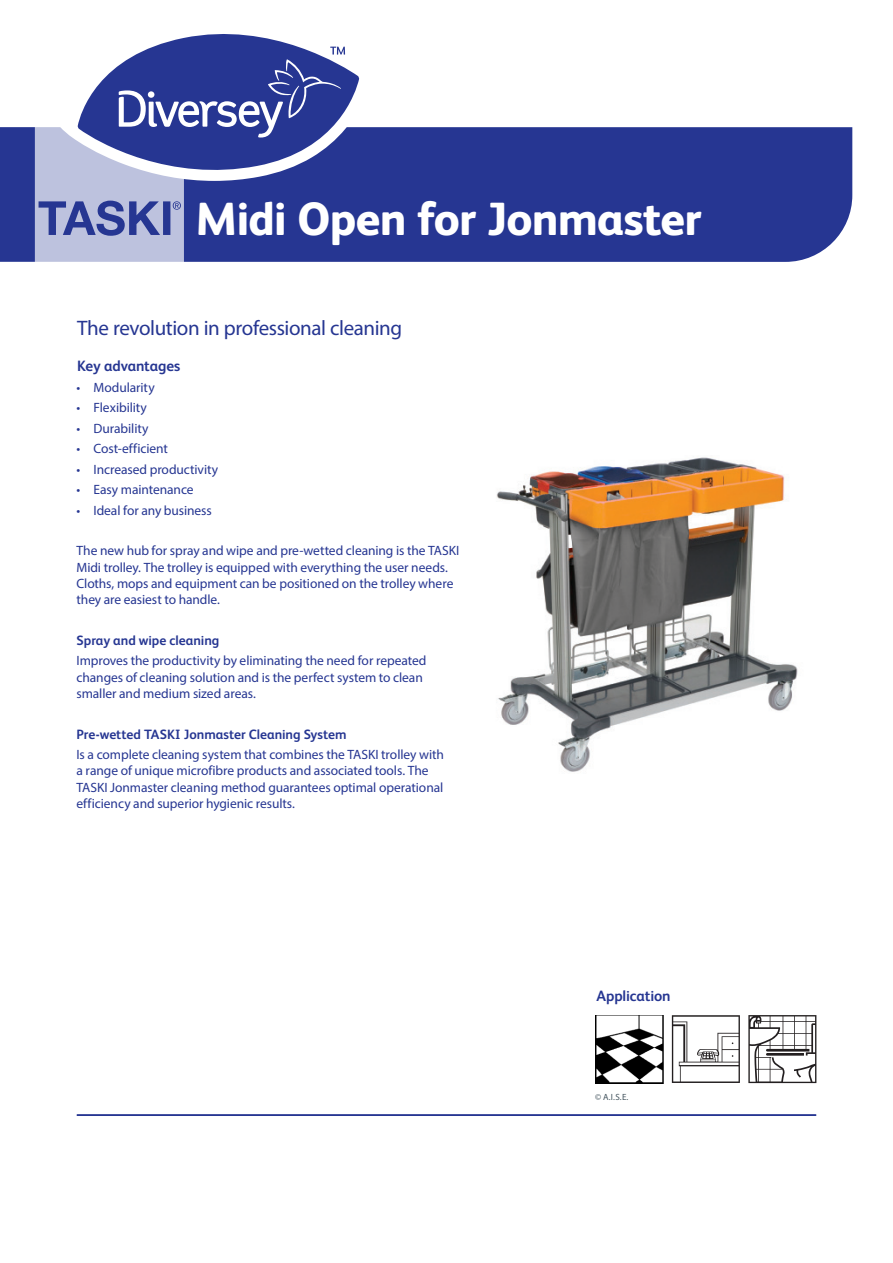
<style>
.page{position:relative;width:893px;height:1263px;background:#fff}
.page>*{position:absolute;margin:0;border:0;box-sizing:border-box;transform-origin:0 0}
.t1{font:800 46.5px "FS Albert Pro";letter-spacing:-.02em;color:#fff}
.Product_Description{font:21px "Myriad Pro";letter-spacing:-.02em;color:#263692}
.Product_Description-2{font:700 15px "FS Albert Pro";letter-spacing:-.005em;color:#263692}
.Bullet_Text{font:13.5px/16.2px "Myriad Pro";letter-spacing:-.005em;color:#263692}
.Bullet_Text-2{font:700 13.5px "FS Albert Pro";color:#263692}
.t2{font:9px "Myriad Pro";color:#45555f}
</style>
<div class="page">
<div style="left:0;top:127px;width:852px;height:135px;background:#263692"></div>
<hr style="left:77px;top:1114px;width:739px;height:2px;background:#263692">
<svg style="left:672px;top:1015px;width:68px;height:68px"></svg>
<img style="left:596px;top:1015px;width:67px;height:68px">
<svg style="left:748px;top:1015px;width:68px;height:68px"></svg>
<img style="left:496px;top:457px;width:302px;height:315px">
<svg style="left:359px;top:78px;width:15px;height:103px;fill:#263692"></svg>
<svg style="left:153px;top:34px;width:206px;height:148px"></svg>
<svg style="left:35px;top:47px;width:310px;height:215px"></svg>
<p class="t1" style="left:196px;top:183px;width:508px">Midi Open for Jonmaster</p>
<p class="Product_Description" style="left:77px;top:315px;width:327px">The revolution in professional cleaning</p>
<p class="Product_Description-2" style="left:77px;top:355px;width:105px">Key advantages</p>
<p class="Bullet_Text" style="left:77px;top:379px;width:80px">• Modularity</p>
<p class="Bullet_Text" style="left:77px;top:399px;width:72px">• Flexibility</p>
<p class="Bullet_Text" style="left:77px;top:420px;width:74px">• Durability</p>
<p class="Bullet_Text" style="left:77px;top:440px;width:93px">• Cost-efficient</p>
<p class="Bullet_Text" style="left:77px;top:461px;width:143px">• Increased productivity</p>
<p class="Bullet_Text" style="left:77px;top:481px;width:119px">• Easy maintenance</p>
<p class="Bullet_Text" style="left:77px;top:502px;width:137px">• Ideal for any business</p>
<p class="Bullet_Text" style="left:77px;top:543px;width:384px">The new hub for spray and wipe and pre-wetted cleaning is the TASKI Midi trolley. The trolley is equipped with everything the user needs.<br>Cloths, mops and equipment can be positioned on the trolley where they are easiest to handle.</p>
<p class="Bullet_Text-2" style="left:77px;top:631px;width:144px">Spray and wipe cleaning</p>
<p class="Bullet_Text" style="left:77px;top:652px;width:351px">Improves the productivity by eliminating the need for repeated changes of cleaning solution and is the perfect system to clean smaller and medium sized areas.</p>
<p class="Bullet_Text-2" style="left:77px;top:724px;width:272px">Pre-wetted TASKI Jonmaster Cleaning System</p>
<p class="Bullet_Text" style="left:77px;top:746px;width:369px">Is a complete cleaning system that combines the TASKI trolley with a range of unique microfibre products and associated tools. The TASKI Jonmaster cleaning method guarantees optimal operational efficiency and superior hygienic results.</p>
<p class="Product_Description-2" style="left:596px;top:985px;width:76px">Application</p>
<p class="t2" style="left:595px;top:1091px;width:35px">© A.I.S.E.</p>
</div>
